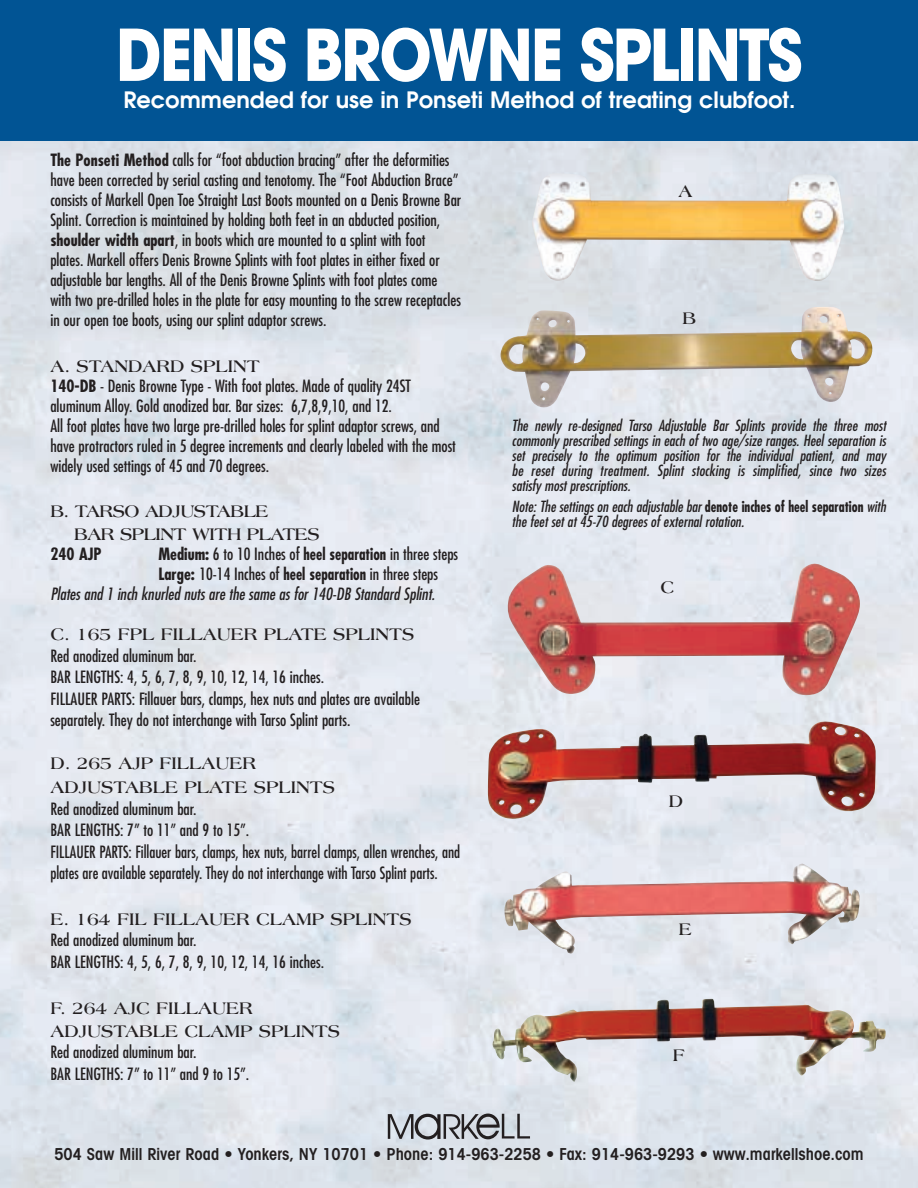
<style>
.page{position:relative;width:918px;height:1188px;background:#fff}
.page>*{position:absolute;margin:0;border:0;box-sizing:border-box;transform-origin:0 0}
.t1{font:700 70.8px "Avant Garde";letter-spacing:-.035em;color:#fff;scale:.87 1}
.t2{font:600 22.5px "Avant Garde";color:#fff}
.t3{font:700 18px/24.5px "Americana";color:#231f20}
.t4{font:700 18px/23px "Americana";letter-spacing:-.025em;color:#231f20}
.t5{font:condensed 16.5px/20px "Futura";color:#231f20}
.t6{font:600 condensed 16.5px "Avant Garde";color:#231f20}
.t7{font:italic condensed 16.5px "Futura";color:#231f20}
.t8{font:700 condensed 16.5px "Futura";color:#231f20}
.t9{font:italic condensed 15px/15px "Futura";color:#231f20;text-align:justify}
.s1{font-weight:700}
.s2{font-weight:700;font-style:normal}
</style>
<div class="page">
<img style="left:0;top:140px;width:918px;height:1048px">
<img style="left:504px;top:863px;width:356px;height:92px">
<img style="left:506px;top:562px;width:356px;height:134px">
<img style="left:532px;top:173px;width:312px;height:109px">
<div style="left:0;top:0;width:918px;height:140px;background:#015494"></div>
<img style="left:492px;top:998px;width:394px;height:89px">
<img style="left:481px;top:720px;width:393px;height:29px">
<img style="left:500px;top:307px;width:373px;height:101px">
<svg style="left:388px;top:1114px;width:142px;height:26px;background:#9c9fa5"></svg>
<h1 class="t1" style="left:116px;top:29px;width:790px">DENIS BROWNE SPLINTS</h1>
<h2 class="t2" style="left:123px;top:91px;width:674px">Recommended for use in Ponseti Method of treating clubfoot.</h2>
<p class="t5" style="left:50px;top:152px;width:413px"><span class="s1">The Ponseti Method</span> calls for “foot abduction bracing” after the deformities have been corrected by serial casting and tenotomy. The “Foot Abduction Brace” consists of Markell Open Toe Straight Last Boots mounted on a Denis Browne Bar Splint. Correction is maintained by holding both feet in an abducted position, <span class="s1">shoulder width apart</span>, in boots which are mounted to a splint with foot plates. Markell offers Denis Browne Splints with foot plates in either fixed or adjustable bar lengths. All of the Denis Browne Splints with foot plates come with two pre-drilled holes in the plate for easy mounting to the screw receptacles in our open toe boots, using our splint adaptor screws.</p>
<p class="t3" style="left:50px;top:355px;width:211px">A. STANDARD SPLINT</p>
<p class="t5" style="left:50px;top:377px;width:407px"><span class="s1">140-DB</span> - Denis Browne Type - With foot plates. Made of quality 24ST aluminum Alloy. Gold anodized bar. Bar sizes: 6,7,8,9,10, and 12.<br>All foot plates have two large pre-drilled holes for splint adaptor screws, and have protractors ruled in 5 degree increments and clearly labeled with the most widely used settings of 45 and 70 degrees.</p>
<p class="t4" style="left:74px;top:501px;width:247px;text-indent:-24px">B. TARSO ADJUSTABLE<br>BAR SPLINT WITH PLATES</p>
<p class="t8" style="left:50px;top:547px;width:53px">240 AJP</p>
<p class="t5" style="left:158px;top:546px;width:301px"><span class="s1">Medium:</span> 6 to 10 Inches of <span class="s1">heel separation</span> in three steps</p>
<p class="t5" style="left:158px;top:566px;width:281px"><span class="s1">Large:</span> 10-14 Inches of <span class="s1">heel separation</span> in three steps</p>
<p class="t7" style="left:50px;top:587px;width:386px">Plates and 1 inch knurled nuts are the same as for 140-DB Standard Splint.</p>
<p class="t3" style="left:50px;top:623px;width:366px">C. 165 FPL FILLAUER PLATE SPLINTS</p>
<p class="t5" style="left:50px;top:646px;width:371px;line-height:21.5px">Red anodized aluminum bar.<br>BAR LENGTHS: 4, 5, 6, 7, 8, 9, 10, 12, 14, 16 inches.<br>FILLAUER PARTS: Fillauer bars, clamps, hex nuts and plates are available separately. They do not interchange with Tarso Splint parts.</p>
<p class="t3" style="left:50px;top:752px;width:286px">D. 265 AJP FILLAUER<br>ADJUSTABLE PLATE SPLINTS</p>
<p class="t5" style="left:50px;top:799px;width:411px;line-height:21.5px">Red anodized aluminum bar.<br>BAR LENGTHS: 7” to 11” and 9 to 15”.<br>FILLAUER PARTS: Fillauer bars, clamps, hex nuts, barrel clamps, allen wrenches, and plates are available separately. They do not interchange with Tarso Splint parts.</p>
<p class="t3" style="left:50px;top:908px;width:363px">E. 164 FIL FILLAUER CLAMP SPLINTS</p>
<p class="t5" style="left:50px;top:931px;width:275px;line-height:21.5px">Red anodized aluminum bar.<br>BAR LENGTHS: 4, 5, 6, 7, 8, 9, 10, 12, 14, 16 inches.</p>
<p class="t3" style="left:50px;top:998px;width:291px;line-height:23px">F. 264 AJC FILLAUER<br>ADJUSTABLE CLAMP SPLINTS</p>
<p class="t5" style="left:50px;top:1043px;width:200px;line-height:21.5px">Red anodized aluminum bar.<br>BAR LENGTHS: 7” to 11” and 9 to 15”.</p>
<p class="t3" style="left:678px;top:180px;width:16px">A</p>
<p class="t3" style="left:683px;top:307px;width:15px">B</p>
<p class="t9" style="left:512px;top:419px;width:376px">The newly re-designed Tarso Adjustable Bar Splints provide the three most commonly prescribed settings in each of two age/size ranges. Heel separation is set precisely to the optimum position for the individual patient, and may be reset during treatment. Splint stocking is simplified, since two sizes satisfy most prescriptions.</p>
<p class="t9" style="left:512px;top:500px;width:376px">Note: The settings on each adjustable bar <span class="s2">denote inches of heel separation</span> with the feet set at 45-70 degrees of external rotation.</p>
<p class="t3" style="left:661px;top:576px;width:15px">C</p>
<p class="t3" style="left:669px;top:790px;width:16px">D</p>
<p class="t3" style="left:679px;top:918px;width:14px">E</p>
<p class="t3" style="left:673px;top:1044px;width:14px">F</p>
<p class="t6" style="left:54px;top:1148px;width:811px">504 Saw Mill River Road • Yonkers, NY 10701 • Phone: 914-963-2258 • Fax: 914-963-9293 • www.markellshoe.com</p>
</div>
